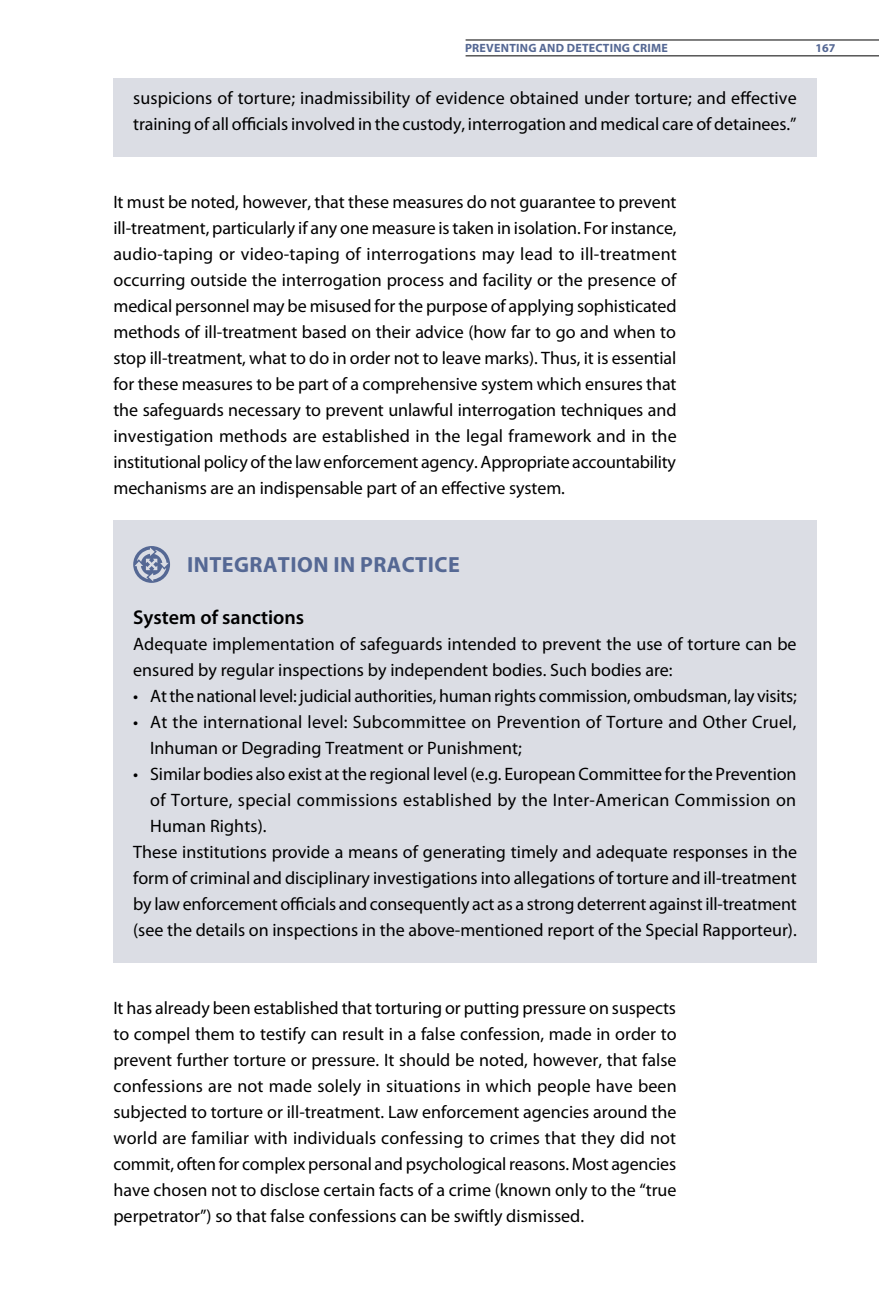
<style>
.page{position:relative;width:879px;height:1304px;background:#fff}
.page>*{position:absolute;margin:0;border:0;box-sizing:border-box;transform-origin:0 0}
.Tableau_titre{font:700 22px "Myriad Pro";letter-spacing:.02em;color:#556894}
.Tableau_soustitre{font:600 20px "Myriad Pro";color:#000}
.Paragraphe_texte{font:18px/26px "Myriad Pro";letter-spacing:-.005em;color:#000;text-align:justify}
.Tableau_texte{font:18px/26px "Myriad Pro";color:#000}
.Tableau_texte_bulets{font:18px/26px "Myriad Pro";letter-spacing:.005em;color:#000}
.Tableau_texte_bulets-2{font:18px "Myriad Pro";letter-spacing:-.015em;color:#000}
.t1{font:700 12px "Myriad Pro";letter-spacing:.02em;color:#556894}
</style>
<div class="page">
<hr style="left:465px;top:40px;width:414px;height:1px;background:#000">
<hr style="left:465px;top:56px;width:414px;height:1px;background:#000">
<div style="left:113px;top:78px;width:703px;height:78px;background:#dbdde4"></div>
<div style="left:113px;top:520px;width:703px;height:442px;background:#dbdde4"></div>
<svg style="left:133px;top:546px;width:37px;height:37px"></svg>
<p class="t1" style="left:465px;top:41px;width:204px">PREVENTING AND DETECTING CRIME</p>
<p class="t1" style="left:815px;top:41px;width:21px">167</p>
<p class="Tableau_texte" style="left:133px;top:85px;width:665px">suspicions of torture; inadmissibility of evidence obtained under torture; and effective training of all officials involved in the custody, interrogation and medical care of detainees.”</p>
<p class="Paragraphe_texte" style="left:113px;top:189px;width:565px">It must be noted, however, that these measures do not guarantee to prevent ill-treatment, particularly if any one measure is taken in isolation. For instance, audio-taping or video-taping of interrogations may lead to ill-treatment occurring outside the interrogation process and facility or the presence of medical personnel may be misused for the purpose of applying sophisticated methods of ill-treatment based on their advice (how far to go and when to stop ill-treatment, what to do in order not to leave marks). Thus, it is essential for these measures to be part of a comprehensive system which ensures that the safeguards necessary to prevent unlawful interrogation techniques and investigation methods are established in the legal framework and in the institutional policy of the law enforcement agency. Appropriate accountability mechanisms are an indispensable part of an effective system.</p>
<p class="Tableau_titre" style="left:187px;top:552px;width:274px">INTEGRATION IN PRACTICE</p>
<p class="Tableau_soustitre" style="left:133px;top:606px;width:173px">System of sanctions</p>
<p class="Tableau_texte" style="left:133px;top:631px;width:665px">Adequate implementation of safeguards intended to prevent the use of torture can be ensured by regular inspections by independent bodies. Such bodies are:</p>
<p class="Tableau_texte_bulets-2" style="left:133px;top:686px;width:665px">• At the national level: judicial authorities, human rights commission, ombudsman, lay visits;</p>
<p class="Tableau_texte_bulets" style="left:150px;top:709px;width:648px;text-indent:-17px">• At the international level: Subcommittee on Prevention of Torture and Other Cruel,<br>Inhuman or Degrading Treatment or Punishment;</p>
<p class="Tableau_texte_bulets" style="left:150px;top:761px;width:648px;text-align:justify;text-indent:-17px">• Similar bodies also exist at the regional level (e.g. European Committee for the Prevention of Torture, special commissions established by the Inter-American Commission on Human Rights).</p>
<p class="Tableau_texte" style="left:133px;top:839px;width:665px;text-align:justify">These institutions provide a means of generating timely and adequate responses in the form of criminal and disciplinary investigations into allegations of torture and ill-treatment by law enforcement officials and consequently act as a strong deterrent against ill-treatment (see the details on inspections in the above-mentioned report of the Special Rapporteur).</p>
<p class="Paragraphe_texte" style="left:113px;top:995px;width:565px">It has already been established that torturing or putting pressure on suspects to compel them to testify can result in a false confession, made in order to prevent further torture or pressure. It should be noted, however, that false confessions are not made solely in situations in which people have been subjected to torture or ill-treatment. Law enforcement agencies around the world are familiar with individuals confessing to crimes that they did not commit, often for complex personal and psychological reasons. Most agencies have chosen not to disclose certain facts of a crime (known only to the “true perpetrator”) so that false confessions can be swiftly dismissed.</p>
</div>
